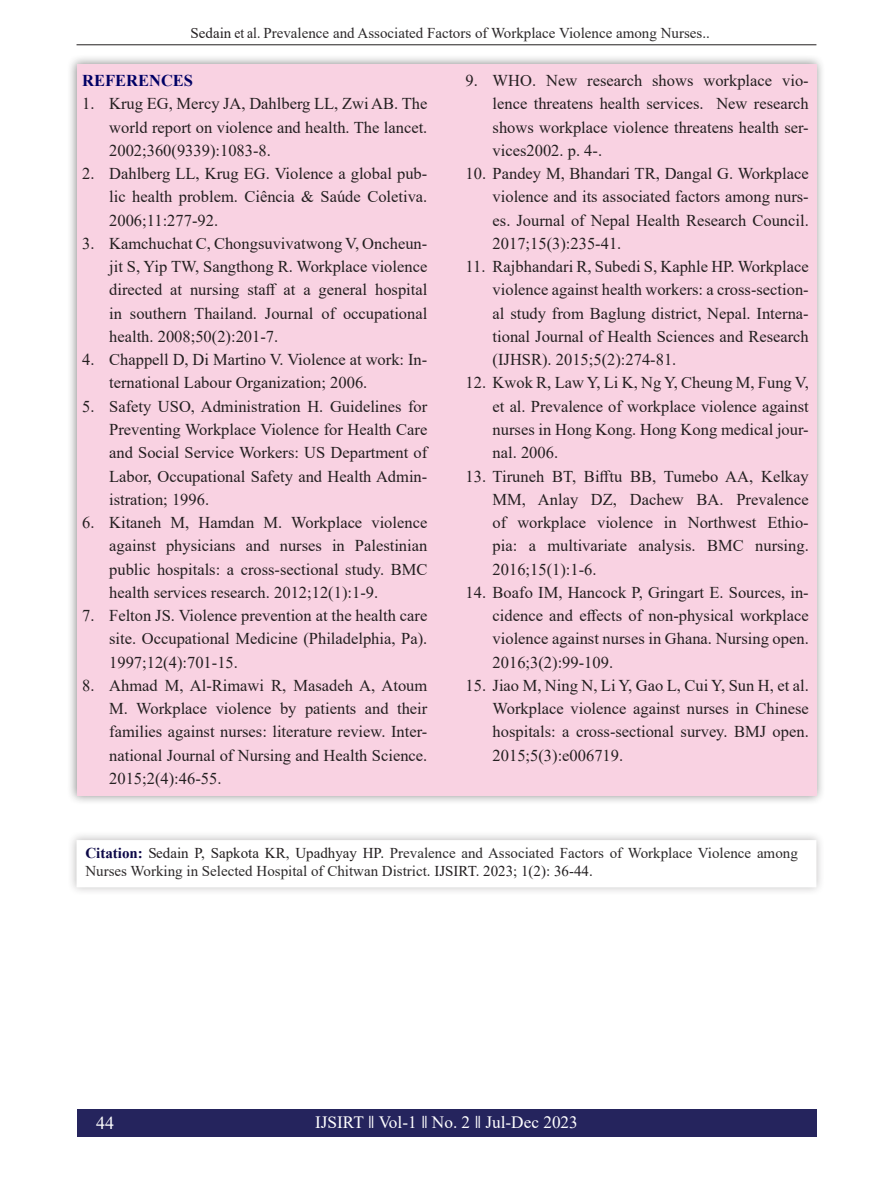
<style>
.page{position:relative;width:893px;height:1191px;background:#fff}
.page>*{position:absolute;margin:0;border:0;box-sizing:border-box;transform-origin:0 0}
.t1{font:18px "Times New Roman";color:#fff}
.t2{font:17.25px "Times New Roman";color:#fff}
.EndNote_Bibliography{font:16.5px/23.2px "Times New Roman";color:#231f20;text-align:justify}
.t3{font:700 16.5px "Times New Roman";color:#000065}
.heading_1{font:15px/18px "Times New Roman";color:#2c292a}
.s1{color:#231f20}
.s2{font-weight:700;color:#0c0847}
</style>
<div class="page">
<div style="left:77px;top:1108px;width:739px;height:28px;background:#25245d"></div>
<div style="left:67px;top:54px;width:759px;height:751px;background:#1f1f1f;opacity:.5"></div>
<div style="left:77px;top:64px;width:739px;height:731px;background:#f9d2e2"></div>
<hr style="left:77px;top:44px;width:739px;height:1px;background:#231f20">
<div style="left:67px;top:831px;width:759px;height:65px;background:#231f20;opacity:.3"></div>
<div style="left:77px;top:840px;width:739px;height:47px;background:#fff"></div>
<p class="heading_1" style="left:191px;top:23px;width:521px"><span class="s1">Sedain et al.</span> Prevalence and Associated Factors of Workplace Violence among Nurses..</p>
<p class="t3" style="left:82px;top:69px;width:112px">REFERENCES</p>
<p class="EndNote_Bibliography" style="left:109px;top:92px;width:320px;text-indent:-27px">1. Krug EG, Mercy JA, Dahlberg LL, Zwi AB. The world report on violence and health. The lancet.<br>2002;360(9339):1083-8.</p>
<p class="EndNote_Bibliography" style="left:109px;top:161px;width:320px;text-indent:-27px">2. Dahlberg LL, Krug EG. Violence a global pub&shy;lic health problem. Ciência &amp; Saúde Coletiva.<br>2006;11:277-92.</p>
<p class="EndNote_Bibliography" style="left:109px;top:231px;width:320px;text-indent:-27px">3. Kamchuchat C, Chongsuvivatwong V, Oncheun&shy;jit S, Yip TW, Sangthong R. Workplace violence directed at nursing staff at a general hospital in southern Thailand. Journal of occupational health. 2008;50(2):201-7.</p>
<p class="EndNote_Bibliography" style="left:109px;top:347px;width:320px;text-indent:-27px">4. Chappell D, Di Martino V. Violence at work: In&shy;ternational Labour Organization; 2006.</p>
<p class="EndNote_Bibliography" style="left:109px;top:394px;width:320px;text-indent:-27px">5. Safety USO, Administration H. Guidelines for Preventing Workplace Violence for Health Care and Social Service Workers: US Department of Labor, Occupational Safety and Health Admin&shy;istration; 1996.</p>
<p class="EndNote_Bibliography" style="left:109px;top:510px;width:320px;text-indent:-27px">6. Kitaneh M, Hamdan M. Workplace violence against physicians and nurses in Palestinian public hospitals: a cross-sectional study. BMC health services research. 2012;12(1):1-9.</p>
<p class="EndNote_Bibliography" style="left:109px;top:603px;width:320px;text-indent:-27px">7. Felton JS. Violence prevention at the health care site. Occupational Medicine (Philadelphia, Pa).<br>1997;12(4):701-15.</p>
<p class="EndNote_Bibliography" style="left:109px;top:673px;width:320px;text-indent:-27px">8. Ahmad M, Al-Rimawi R, Masadeh A, Atoum M. Workplace violence by patients and their families against nurses: literature review. Inter&shy;national Journal of Nursing and Health Science.<br>2015;2(4):46-55.</p>
<p class="EndNote_Bibliography" style="left:493px;top:68px;width:318px;text-indent:-27px">9. WHO. New research shows workplace vio&shy;lence threatens health services. New research shows workplace violence threatens health ser&shy;vices2002. p. 4-.</p>
<p class="EndNote_Bibliography" style="left:493px;top:161px;width:318px;text-indent:-27px">10. Pandey M, Bhandari TR, Dangal G. Workplace violence and its associated factors among nurs&shy;es. Journal of Nepal Health Research Council.<br>2017;15(3):235-41.</p>
<p class="EndNote_Bibliography" style="left:493px;top:254px;width:318px;text-indent:-27px">11. Rajbhandari R, Subedi S, Kaphle HP. Workplace violence against health workers: a cross-section&shy;al study from Baglung district, Nepal. Interna&shy;tional Journal of Health Sciences and Research (IJHSR). 2015;5(2):274-81.</p>
<p class="EndNote_Bibliography" style="left:493px;top:371px;width:318px;text-indent:-27px">12. Kwok R, Law Y, Li K, Ng Y, Cheung M, Fung V, et al. Prevalence of workplace violence against nurses in Hong Kong. Hong Kong medical jour&shy;nal. 2006.</p>
<p class="EndNote_Bibliography" style="left:493px;top:464px;width:318px;text-indent:-27px">13. Tiruneh BT, Bifftu BB, Tumebo AA, Kelkay MM, Anlay DZ, Dachew BA. Prevalence of workplace violence in Northwest Ethio&shy;pia: a multivariate analysis. BMC nursing.<br>2016;15(1):1-6.</p>
<p class="EndNote_Bibliography" style="left:493px;top:580px;width:318px;text-indent:-27px">14. Boafo IM, Hancock P, Gringart E. Sources, in&shy;cidence and effects of non‐physical workplace violence against nurses in Ghana. Nursing open.<br>2016;3(2):99-109.</p>
<p class="EndNote_Bibliography" style="left:493px;top:673px;width:318px;text-indent:-27px">15. Jiao M, Ning N, Li Y, Gao L, Cui Y, Sun H, et al.<br>Workplace violence against nurses in Chinese hospitals: a cross-sectional survey. BMJ open.<br>2015;5(3):e006719.</p>
<p class="heading_1" style="left:85px;top:843px;width:714px"><span class="s2">Citation:</span> <span class="s1">Sedain P, Sapkota KR, Upadhyay HP.</span> Prevalence and Associated Factors of Workplace Violence among<br>Nurses Working in Selected Hospital of Chitwan District<span class="s1">. IJSIRT. 2023; 1(2): 36-44.</span></p>
<p class="t1" style="left:96px;top:1110px;width:19px">44</p>
<p class="t2" style="left:315px;top:1110px;width:264px">IJSIRT Vol-1 No. 2 Jul-Dec 2023</p>
</div>
